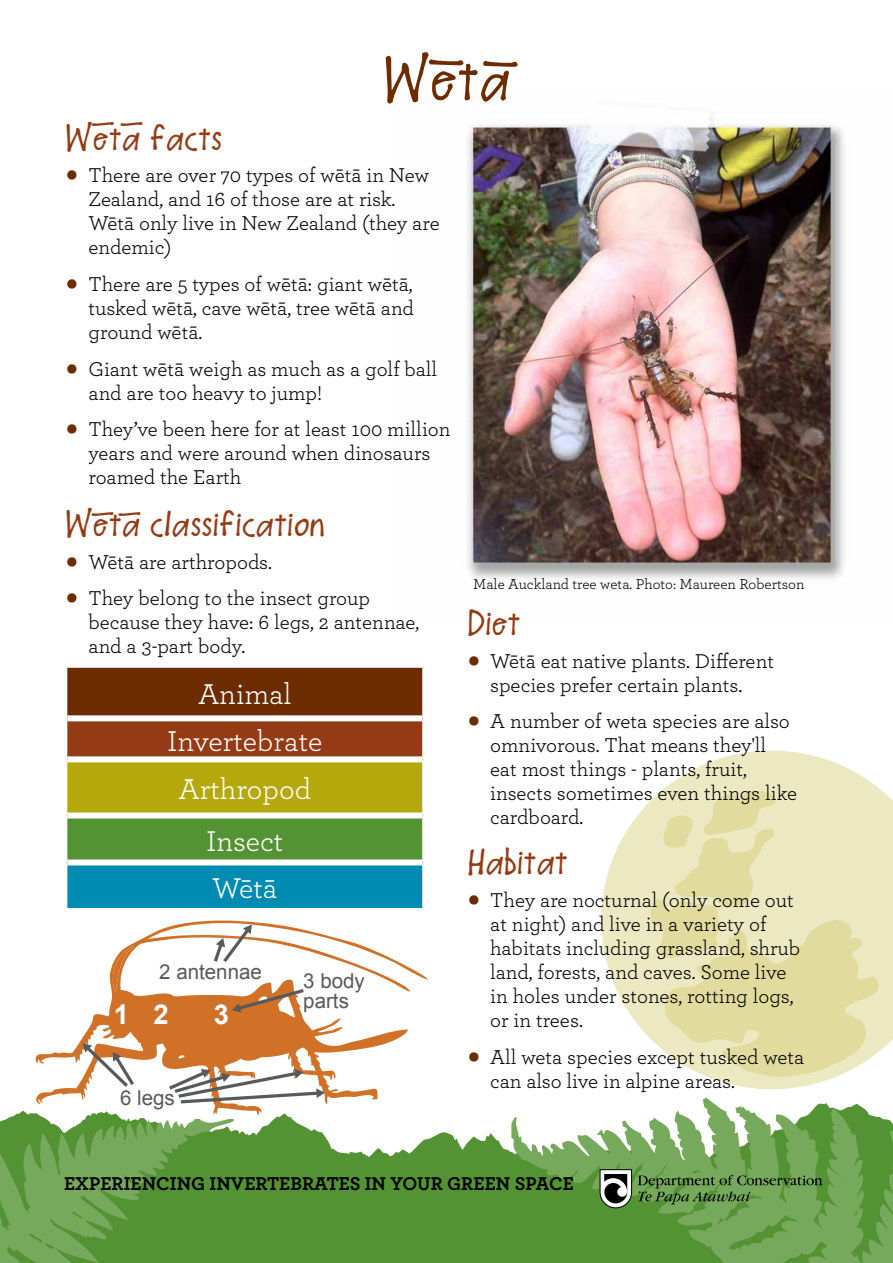
<style>
.page{position:relative;width:893px;height:1263px;background:#fff}
.page>*{position:absolute;margin:0;border:0;box-sizing:border-box;transform-origin:0 0}
.t1{font:51px "Salli Scribbles";color:#6d2c00}
.t2{font:30px "Salli Scribbles";color:#943b15}
.t3{font:30px/47.5px "Archer Pro";color:#fff;text-align:center}
.t4{font:700 27.3px "Arial";color:#fff}
.t5{font:21px/24px "Archer Pro";color:#000}
.t6{font:20.55px/19.4px "Arial";color:#58595b}
.t7{font:700 19.5px "Archer Pro";color:#000}
.t8{font:15px "Archer Pro";color:#000}
.s1{font-weight:700;font-size:36px;color:#6d2c00}
</style>
<div class="page">
<svg style="left:601px;top:750px;width:292px;height:339px;fill:#ece9c2"></svg>
<svg style="left:648px;top:791px;width:232px;height:286px;background:#e7e3b3"></svg>
<svg style="left:8px;top:1110px;width:503px;height:153px;fill:#539333"></svg>
<img style="left:467px;top:118px;width:377px;height:461px">
<div style="left:66px;top:666px;width:358px;height:52px;background:#6d2c00"></div>
<div style="left:66px;top:718px;width:358px;height:41px;background:#943b15"></div>
<div style="left:66px;top:759px;width:358px;height:56px;background:#b5a80c"></div>
<div style="left:66px;top:815px;width:358px;height:47px;background:#539333"></div>
<div style="left:66px;top:862px;width:358px;height:47px;background:#008cb2"></div>
<div style="left:67px;top:715px;width:355px;height:6px;background:#fff"></div>
<div style="left:67px;top:756px;width:355px;height:6px;background:#fff"></div>
<div style="left:67px;top:812px;width:355px;height:6px;background:#fff"></div>
<div style="left:67px;top:859px;width:355px;height:6px;background:#fff"></div>
<hr style="left:64px;top:665px;width:361px;height:3px;background:#fff">
<hr style="left:64px;top:668px;width:3px;height:50px;background:#fff">
<hr style="left:422px;top:668px;width:3px;height:50px;background:#fff">
<hr style="left:64px;top:718px;width:3px;height:41px;background:#fff">
<hr style="left:422px;top:718px;width:3px;height:41px;background:#fff">
<hr style="left:64px;top:759px;width:3px;height:56px;background:#fff">
<hr style="left:422px;top:759px;width:3px;height:56px;background:#fff">
<hr style="left:64px;top:815px;width:3px;height:47px;background:#fff">
<hr style="left:422px;top:815px;width:3px;height:47px;background:#fff">
<hr style="left:64px;top:862px;width:3px;height:46px;background:#fff">
<hr style="left:422px;top:862px;width:3px;height:46px;background:#fff">
<hr style="left:64px;top:908px;width:361px;height:3px;background:#fff">
<svg style="left:511px;top:1097px;width:382px;height:166px"></svg>
<svg style="left:0;top:1118px;width:235px;height:145px;background:#669f49"></svg>
<svg style="left:33px;top:920px;width:395px;height:195px"></svg>
<svg style="left:107px;top:946px;width:27px;height:46px"></svg>
<svg style="left:211px;top:924px;width:40px;height:42px"></svg>
<svg style="left:232px;top:986px;width:19px;height:26px"></svg>
<svg style="left:251px;top:920px;width:177px;height:185px"></svg>
<svg style="left:83px;top:1043px;width:54px;height:47px"></svg>
<svg style="left:165px;top:1068px;width:160px;height:37px"></svg>
<svg style="left:600px;top:1169px;width:32px;height:39px"></svg>
<svg style="left:638px;top:1175px;width:184px;height:29px;background:#5f8c48"></svg>
<h1 class="t1" style="left:384px;top:35px;width:128px">Weta</h1>
<h1 class="t1" style="left:428px;top:1px;width:94px">_ _</h1>
<h2 class="t2" style="left:66px;top:111px;width:158px">Weta facts</h2>
<p class="t5" style="left:88px;top:162px;width:353px;text-indent:-23px"><span class="s1">•</span> There are over 70 types of wētā in New<br>Zealand, and 16 of those are at risk.<br>Wētā only live in New Zealand (they are endemic)</p>
<p class="t5" style="left:88px;top:271px;width:327px;text-align:justify;text-indent:-23px"><span class="s1">•</span> There are 5 types of wētā: giant wētā, tusked wētā, cave wētā, tree wētā and ground wētā.</p>
<p class="t5" style="left:88px;top:356px;width:350px;text-indent:-23px"><span class="s1">•</span> Giant wētā weigh as much as a golf ball and are too heavy to jump!</p>
<p class="t5" style="left:88px;top:416px;width:364px;text-indent:-23px"><span class="s1">•</span> They’ve been here for at least 100 million years and were around when dinosaurs roamed the Earth</p>
<h2 class="t2" style="left:91px;top:95px;width:54px">--</h2>
<h2 class="t2" style="left:66px;top:498px;width:261px">Weta classification</h2>
<p class="t5" style="left:66px;top:548px;width:208px"><span class="s1">•</span> Wētā are arthropods.</p>
<p class="t5" style="left:88px;top:585px;width:332px;text-indent:-23px"><span class="s1">•</span> They belong to the insect group because they have: 6 legs, 2 antennae, and a 3-part body.</p>
<h2 class="t2" style="left:91px;top:484px;width:52px">--</h2>
<h2 class="t3" style="left:167px;top:669px;width:157px">Animal<br>Invertebrate<br>Arthropod</h2>
<h2 class="t3" style="left:206px;top:816px;width:79px;line-height:47px;text-align:left">Insect<br>Wētā</h2>
<p class="t6" style="left:159px;top:962px;width:104px">2 antennae</p>
<h3 class="t4" style="left:114px;top:996px;width:56px">1 2</h3>
<h3 class="t4" style="left:214px;top:996px;width:17px">3</h3>
<p class="t6" style="left:120px;top:1088px;width:56px">6 legs</p>
<p class="t6" style="left:303px;top:972px;width:63px">3 body parts</p>
<p class="t8" style="left:473px;top:574px;width:333px">Male Auckland tree weta. Photo: Maureen Robertson</p>
<h2 class="t2" style="left:468px;top:597px;width:55px">Diet</h2>
<p class="t5" style="left:468px;top:648px;width:308px;text-align:center"><span class="s1">•</span> Wētā eat native plants. Different species prefer certain plants.</p>
<p class="t5" style="left:490px;top:708px;width:308px;text-indent:-23px"><span class="s1">•</span> A number of weta species are also omnivorous. That means they'll eat most things - plants, fruit, insects sometimes even things like cardboard.</p>
<h2 class="t2" style="left:468px;top:836px;width:102px">Habitat</h2>
<p class="t5" style="left:490px;top:887px;width:311px;text-indent:-23px"><span class="s1">•</span> They are nocturnal (only come out at night) and live in a variety of habitats including grassland, shrub land, forests, and caves. Some live in holes under stones, rotting logs, or in trees.</p>
<p class="t5" style="left:490px;top:1044px;width:316px;text-indent:-23px"><span class="s1">•</span> All weta species except tusked weta can also live in alpine areas.</p>
<p class="t7" style="left:64px;top:1168px;width:511px">EXPERIENCING INVERTEBRATES IN YOUR GREEN SPACE</p>
</div>
